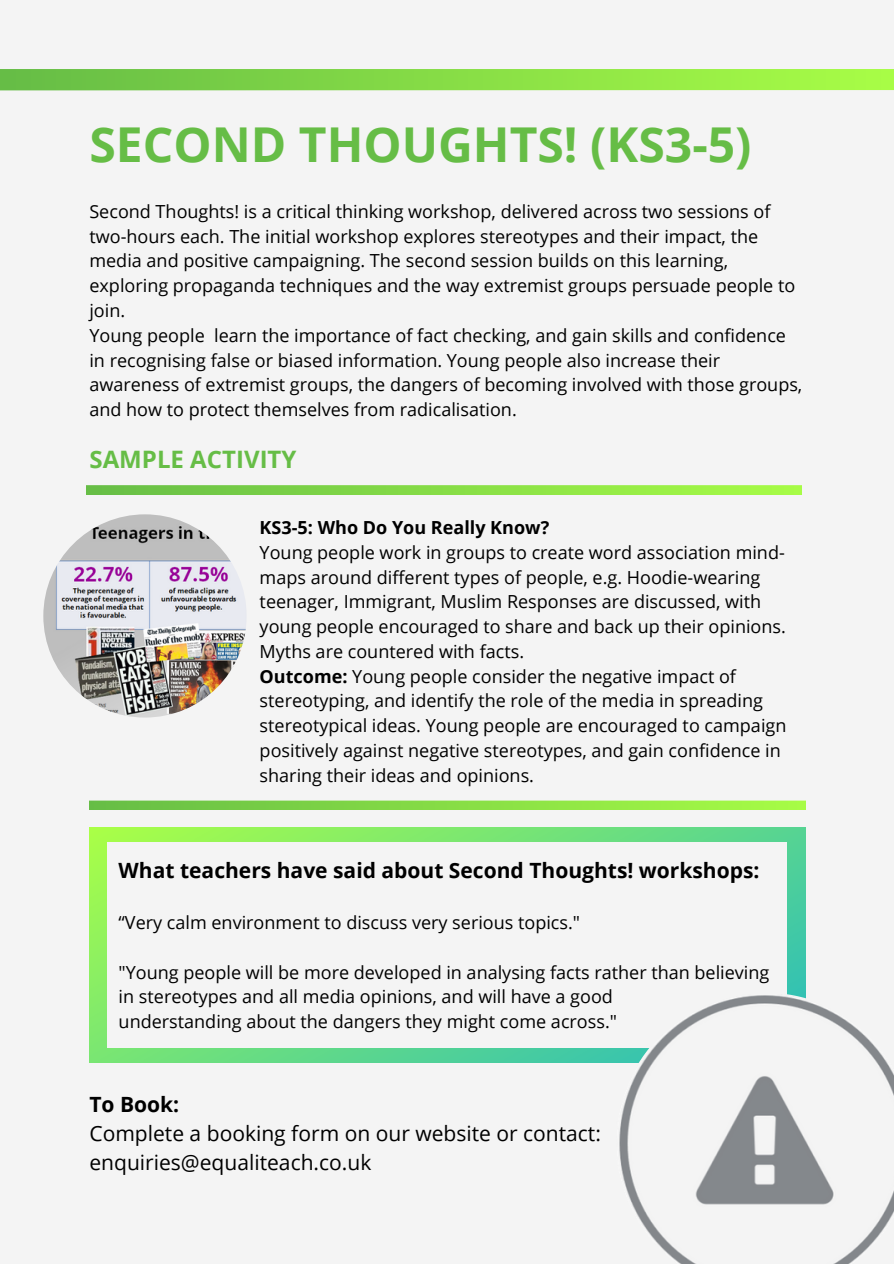
<style>
.page{position:relative;width:894px;height:1264px;background:#fff}
.page>*{position:absolute;margin:0;border:0;box-sizing:border-box;transform-origin:0 0}
.t1{font:700 48px "Open Sans";color:#66bd46}
.t2{font:700 24px "Open Sans";color:#66bd46}
.t3{font:21px/29.2px "Open Sans";color:#000}
.t4{font:700 21px "Open Sans";color:#000}
.t5{font:18px/24.8px "Open Sans";color:#000}
.t6{font:700 18px "Open Sans";color:#000}
.s1{font-weight:700}
</style>
<div class="page">
<div style="left:0;top:0;width:893px;height:1263px;background:#f4f4f4"></div>
<svg style="left:89px;top:827px;width:715px;height:235px;background:#73e17d"></svg>
<div style="left:107px;top:842px;width:679px;height:205px;background:#f4f4f4"></div>
<img style="left:616px;top:994px;width:277px;height:269px">
<svg style="left:0;top:69px;width:893px;height:21px;background:#86dc46"></svg>
<svg style="left:86px;top:485px;width:715px;height:9px;background:#88dc49"></svg>
<img style="left:43px;top:514px;width:203px;height:203px;border-radius:50%">
<svg style="left:89px;top:800px;width:715px;height:9px;background:#8dde51"></svg>
<h1 class="t1" style="left:89px;top:111px;width:663px">SECOND THOUGHTS! (KS3-5)</h1>
<p class="t5" style="left:89px;top:198px;width:714px">Second Thoughts! is a critical thinking workshop, delivered across two sessions of two-hours each. The initial workshop explores stereotypes and their impact, the media and positive campaigning. The second session builds on this learning, exploring propaganda techniques and the way extremist groups persuade people to join.<br>Young people learn the importance of fact checking, and gain skills and confidence in recognising false or biased information. Young people also increase their awareness of extremist groups, the dangers of becoming involved with those groups, and how to protect themselves from radicalisation.</p>
<h2 class="t2" style="left:89px;top:442px;width:208px">SAMPLE ACTIVITY</h2>
<p class="t6" style="left:259px;top:514px;width:291px">KS3-5: Who Do You Really Know?</p>
<p class="t5" style="left:259px;top:539px;width:528px">Young people work in groups to create word association mind&shy;maps around different types of people, e.g. Hoodie-wearing teenager, Immigrant, Muslim Responses are discussed, with young people encouraged to share and back up their opinions.<br>Myths are countered with facts.<br><span class="s1">Outcome:</span> Young people consider the negative impact of stereotyping, and identify the role of the media in spreading stereotypical ideas. Young people are encouraged to campaign positively against negative stereotypes, and gain confidence in sharing their ideas and opinions.</p>
<p class="t4" style="left:119px;top:855px;width:642px">What teachers have said about Second Thoughts! workshops:</p>
<p class="t5" style="left:119px;top:909px;width:463px">“Very calm environment to discuss very serious topics."</p>
<p class="t5" style="left:119px;top:959px;width:652px">"Young people will be more developed in analysing facts rather than believing in stereotypes and all media opinions, and will have a good<br>understanding about the dangers they might come across."</p>
<p class="t4" style="left:89px;top:1089px;width:91px">To Book:</p>
<p class="t3" style="left:89px;top:1118px;width:513px">Complete a booking form on our website or contact: enquiries@equaliteach.co.uk</p>
</div>
